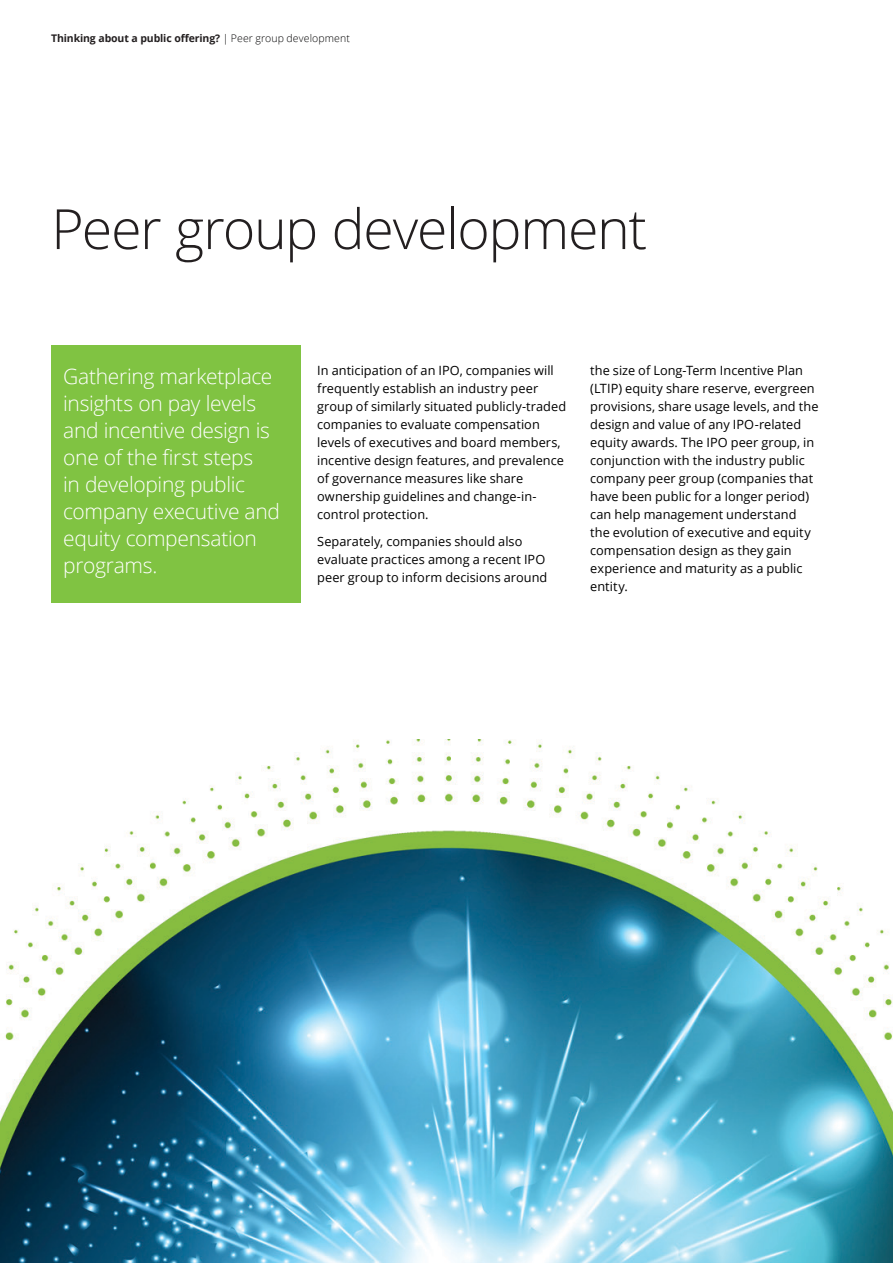
<style>
.page{position:relative;width:893px;height:1263px;background:#fff}
.page>*{position:absolute;margin:0;border:0;box-sizing:border-box;transform-origin:0 0}
.Story_heading_light__37_42pt{font:300 55.5px "Open Sans";letter-spacing:-.025em;color:#231f20}
.Introduction__14_18pt{font:300 21px/27px "Open Sans";letter-spacing:-.015em;color:#fff}
.Body_copy__8_5_12pt{font:12.75px/18px "Open Sans";letter-spacing:.005em;color:#000}
.Brochure_title___Left_pg__folio_7_9_5pt{font:700 10.5px "Open Sans";letter-spacing:-.01em;color:#231f20}
.s1{font-weight:300;color:#020002}
</style>
<div class="page">
<div style="left:51px;top:345px;width:249px;height:258px;background:#80c342"></div>
<img style="left:0;top:740px;width:893px;height:523px">
<p class="Brochure_title___Left_pg__folio_7_9_5pt" style="left:51px;top:31px;width:300px">Thinking about a public offering? <span class="s1">| Peer group development</span></p>
<p class="Story_heading_light__37_42pt" style="left:51px;top:191px;width:597px">Peer group development</p>
<p class="Introduction__14_18pt" style="left:63px;top:362px;width:218px">Gathering marketplace insights on pay levels and incentive design is one of the first steps<br>in developing public company executive and equity compensation programs.</p>
<p class="Body_copy__8_5_12pt" style="left:317px;top:361px;width:250px">In anticipation of an IPO, companies will frequently establish an industry peer group of similarly situated publicly-traded companies to evaluate compensation levels of executives and board members, incentive design features, and prevalence of governance measures like share ownership guidelines and change-in&shy;control protection.</p>
<p class="Body_copy__8_5_12pt" style="left:317px;top:532px;width:232px">Separately, companies should also evaluate practices among a recent IPO peer group to inform decisions around</p>
<p class="Body_copy__8_5_12pt" style="left:590px;top:361px;width:230px">the size of Long-Term Incentive Plan (LTIP) equity share reserve, evergreen provisions, share usage levels, and the design and value of any IPO-related equity awards. The IPO peer group, in conjunction with the industry public company peer group (companies that have been public for a longer period) can help management understand the evolution of executive and equity compensation design as they gain experience and maturity as a public entity.</p>
</div>
